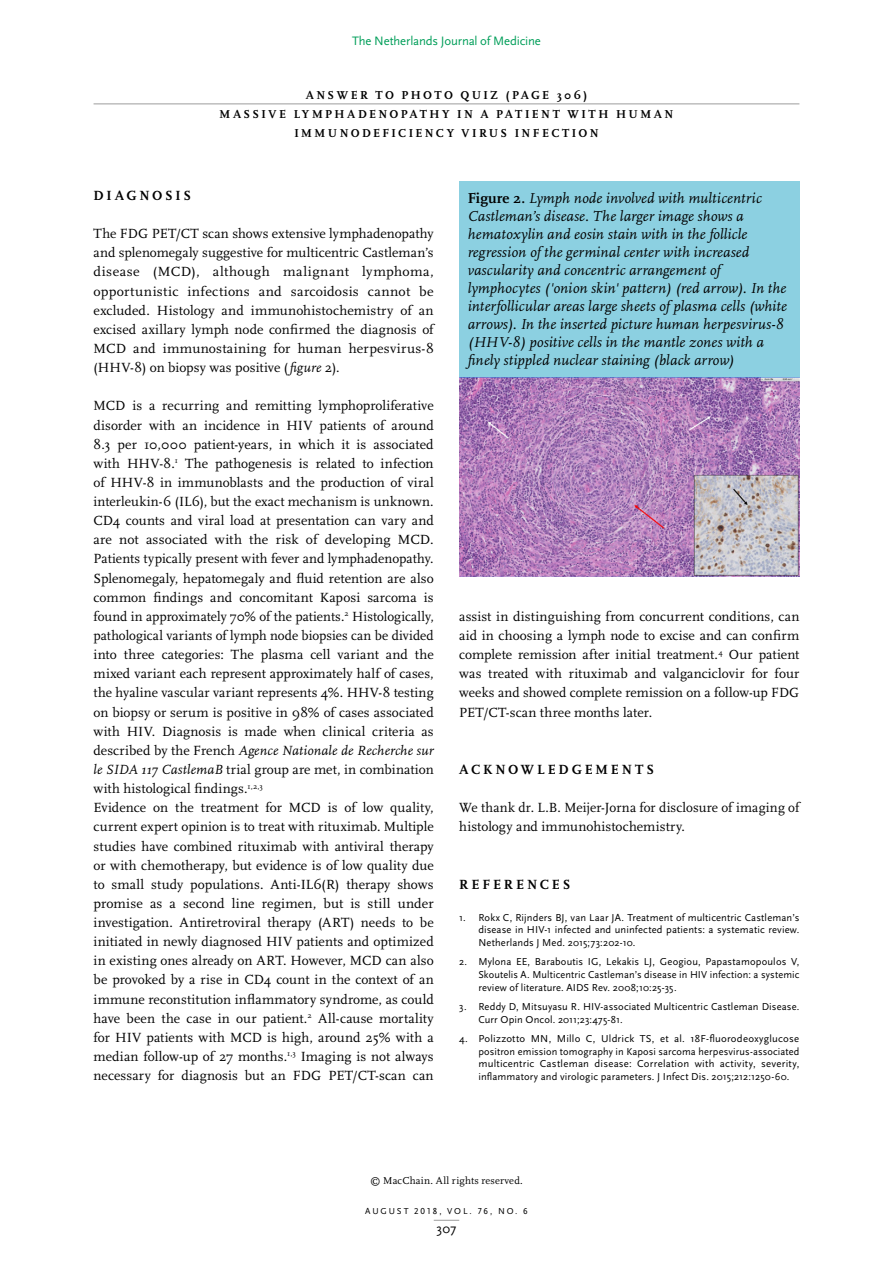
<style>
.page{position:relative;width:893px;height:1263px;background:#fff}
.page>*{position:absolute;margin:0;border:0;box-sizing:border-box;transform-origin:0 0}
.t1{font:italic 15px/18px "Scala";letter-spacing:.01em;color:#000}
.brood_grep{font:13.8px/19.2px "Scala";letter-spacing:.005em;color:#000;text-align:justify}
.tussenkop_1{font:700 13.8px "Scala";letter-spacing:.2em;color:#000}
.t2{font:13.5px "Scala Sans";color:#000}
.t3{font:12.75px "Scala Sans";letter-spacing:-.01em;color:#009e59}
.fotoquiz_answer{font:700 12px/19.2px "Scala";letter-spacing:.2em;color:#000;text-align:center}
.rubriek{font:700 12px "Scala";letter-spacing:.195em;color:#000}
.literatuur{font:10.5px/12.8px "Scala Sans";letter-spacing:.015em;color:#000;text-align:justify}
.t4{font:10.5px "Scala";letter-spacing:.02em;color:#000}
.t5{font:9px "Scala Sans Caps";letter-spacing:.2em;color:#000}
.s1{font-style:italic}
.s2{font-weight:700;font-style:normal}
</style>
<div class="page">
<svg style="left:434px;top:1220px;width:25px;height:1px"></svg>
<hr style="left:94px;top:104px;width:705px;height:1px;background:#9d9d9c">
<div style="left:459px;top:181px;width:340px;height:196px;background:#8cd0e1"></div>
<img style="left:459px;top:377px;width:340px;height:199px">
<p class="t3" style="left:352px;top:34px;width:190px">The Netherlands Journal of Medicine</p>
<p class="rubriek" style="left:306px;top:88px;width:283px">ANSWER TO PHOTO QUIZ (PAGE 306)</p>
<p class="fotoquiz_answer" style="left:220px;top:104px;width:455px">MASSIVE LYMPHADENOPATHY IN A PATIENT WITH HUMAN<br>IMMUNODEFICIENCY VIRUS INFECTION</p>
<p class="tussenkop_1" style="left:94px;top:188px;width:99px">DIAGNOSIS</p>
<p class="brood_grep" style="left:94px;top:224px;width:342px">The FDG PET/CT scan shows extensive lymphadenopathy and splenomegaly suggestive for multicentric Castleman’s disease (MCD), although malignant lymphoma, opportunistic infections and sarcoidosis cannot be excluded. Histology and immunohistochemistry of an excised axillary lymph node confirmed the diagnosis of MCD and immunostaining for human herpesvirus-8 (HHV-8) on biopsy was positive (<span class="s1">figure</span> 2).</p>
<p class="brood_grep" style="left:94px;top:396px;width:342px">MCD is a recurring and remitting lymphoproliferative disorder with an incidence in HIV patients of around 8.3 per 10,000 patient-years, in which it is associated with HHV-8.<sup>1</sup> The pathogenesis is related to infection of HHV-8 in immunoblasts and the production of viral interleukin-6 (IL6), but the exact mechanism is unknown.<br>CD4 counts and viral load at presentation can vary and are not associated with the risk of developing MCD.<br>Patients typically present with fever and lymphadenopathy.<br>Splenomegaly, hepatomegaly and fluid retention are also common findings and concomitant Kaposi sarcoma is found in approximately 70% of the patients.<sup>2</sup> Histologically, pathological variants of lymph node biopsies can be divided into three categories: The plasma cell variant and the mixed variant each represent approximately half of cases, the hyaline vascular variant represents 4%. HHV-8 testing on biopsy or serum is positive in 98% of cases associated with HIV. Diagnosis is made when clinical criteria as described by the French <span class="s1">Agence Nationale de Recherche sur le SIDA 117 CastlemaB</span> trial group are met, in combination with histological findings.<sup>1,2,3</sup></p>
<p class="brood_grep" style="left:94px;top:798px;width:342px">Evidence on the treatment for MCD is of low quality, current expert opinion is to treat with rituximab. Multiple studies have combined rituximab with antiviral therapy or with chemotherapy, but evidence is of low quality due to small study populations. Anti-IL6(R) therapy shows promise as a second line regimen, but is still under investigation. Antiretroviral therapy (ART) needs to be initiated in newly diagnosed HIV patients and optimized in existing ones already on ART. However, MCD can also be provoked by a rise in CD4 count in the context of an immune reconstitution inflammatory syndrome, as could have been the case in our patient.<sup>2</sup> All-cause mortality for HIV patients with MCD is high, around 25% with a median follow-up of 27 months.<sup>1,3</sup> Imaging is not always necessary for diagnosis but an FDG PET/CT-scan can</p>
<p class="t1" style="left:468px;top:189px;width:320px"><span class="s2">Figure 2.</span> Lymph node involved with multicentric Castleman’s disease. The larger image shows a hematoxylin and eosin stain with in the follicle regression of the germinal center with increased vascularity and concentric arrangement of lymphocytes ('onion skin' pattern) (red arrow). In the interfollicular areas large sheets of plasma cells (white arrows). In the inserted picture human herpesvirus-8 (HHV-8) positive cells in the mantle zones with a finely stippled nuclear staining (black arrow)</p>
<p class="brood_grep" style="left:459px;top:607px;width:342px">assist in distinguishing from concurrent conditions, can aid in choosing a lymph node to excise and can confirm complete remission after initial treatment.<sup>4</sup> Our patient was treated with rituximab and valganciclovir for four weeks and showed complete remission on a follow-up FDG PET/CT-scan three months later.</p>
<p class="tussenkop_1" style="left:459px;top:762px;width:197px">ACKNOWLEDGEMENTS</p>
<p class="brood_grep" style="left:459px;top:798px;width:342px">We thank dr. L.B. Meijer-Jorna for disclosure of imaging of histology and immunohistochemistry.</p>
<p class="tussenkop_1" style="left:459px;top:876px;width:113px">REFERENCES</p>
<p class="literatuur" style="left:478px;top:911px;width:323px;text-indent:-19px">1. Rokx C, Rijnders BJ, van Laar JA. Treatment of multicentric Castleman’s disease in HIV-1 infected and uninfected patients: a systematic review.<br>Netherlands J Med. 2015;73:202-10.</p>
<p class="literatuur" style="left:478px;top:956px;width:323px;text-indent:-19px">2. Mylona EE, Baraboutis IG, Lekakis LJ, Geogiou, Papastamopoulos V, Skoutelis A. Multicentric Castleman’s disease in HIV infection: a systemic review of literature. AIDS Rev. 2008;10:25-35.</p>
<p class="literatuur" style="left:478px;top:1000px;width:323px;text-indent:-19px">3. Reddy D, Mitsuyasu R. HIV-associated Multicentric Castleman Disease.<br>Curr Opin Oncol. 2011;23:475-81.</p>
<p class="literatuur" style="left:478px;top:1032px;width:323px;text-indent:-19px">4. Polizzotto MN, Millo C, Uldrick TS, et al. 18F-fluorodeoxyglucose positron emission tomography in Kaposi sarcoma herpesvirus-associated multicentric Castleman disease: Correlation with activity, severity, inflammatory and virologic parameters. J Infect Dis. 2015;212:1250-60.</p>
<p class="t4" style="left:370px;top:1174px;width:154px">© MacChain. All rights reserved.</p>
<p class="t5" style="left:365px;top:1206px;width:164px">AUGUST 2018, VOL. 76, NO. 6</p>
<p class="t2" style="left:437px;top:1221px;width:21px">307</p>
</div>
